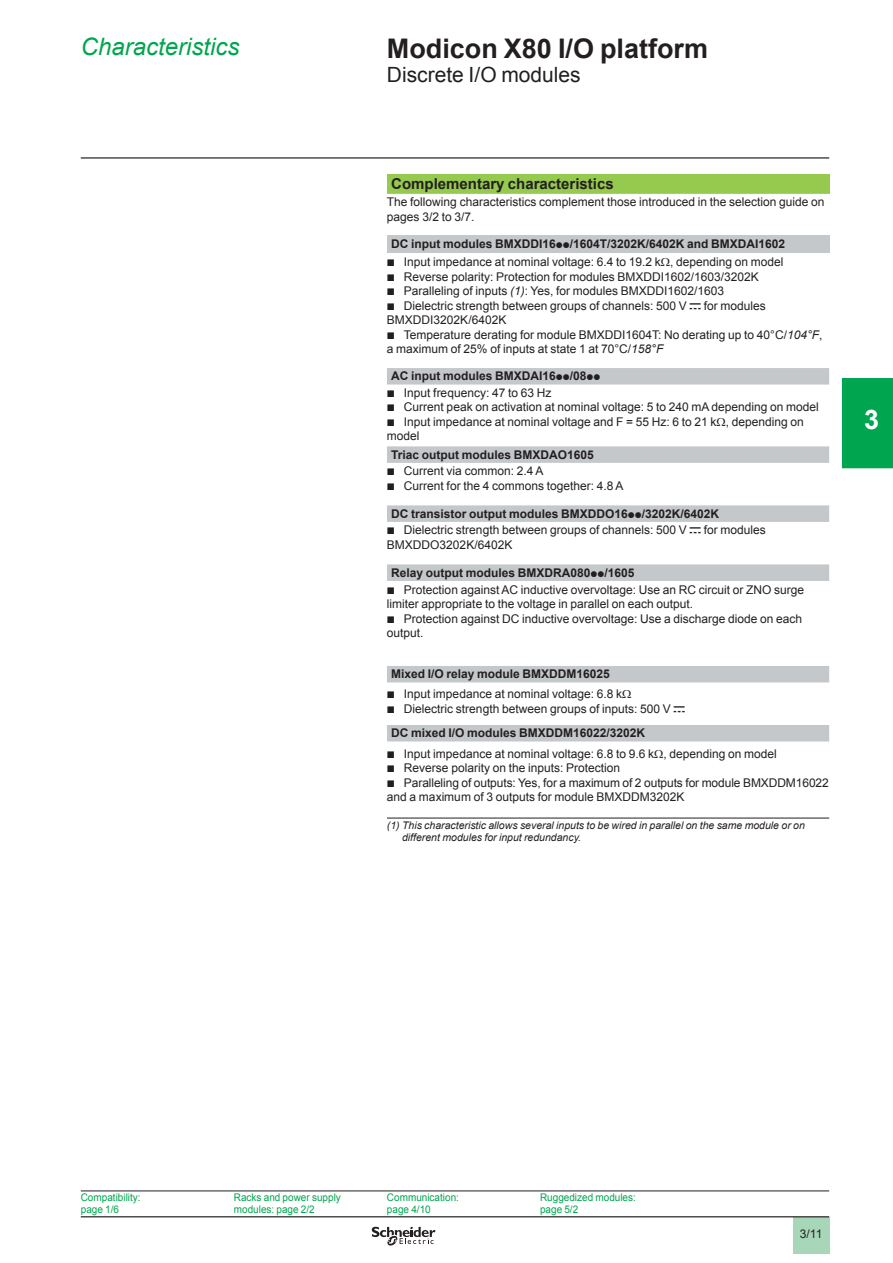
<style>
.page{position:relative;width:893px;height:1263px;background:#fff}
.page>*{position:absolute;margin:0;border:0;box-sizing:border-box;transform-origin:0 0}
._0_TitleLev1Fwd{font:700 27px "Arial";color:#231f20}
.t1{font:700 27px "Arial";color:#fff}
._0_TopicFwd{font:italic 24px "Arial";color:#00a54f}
._0_TitleLev2Fwd{font:21px "Arial";color:#231f20}
._1_Section_3__10{font:700 15px "Arial";color:#231f20}
._1_List_Cube1__8{font:12px/14.4px "Arial";color:#231f20}
._1_Section_4__8{font:700 12px "Arial";color:#231f20}
._1_Text__8{font:12px/14.4px "Arial";color:#231f20}
._1_Legend___Nota__7{font:italic 10.5px/12px "Arial";color:#231f20}
._0_SeePage{font:10.5px/12px "Arial";color:#00a54f;scale:.95 1}
.s1{font-family:"Graph Schneider"}
.s2{font-style:italic}
.s3{font-family:"Graph Schneider";font-weight:700}
</style>
<div class="page">
<hr style="left:81px;top:157px;width:748px;height:2px;background:#231f20">
<div style="left:793px;top:1217px;width:36px;height:37px;background:#a7d7b8"></div>
<hr style="left:81px;top:1216px;width:748px;height:1px;background:#231f20">
<svg style="left:372px;top:1226px;width:63px;height:20px"></svg>
<div style="left:387px;top:174px;width:442px;height:20px;background:#96ca4e"></div>
<svg style="left:387px;top:252px;width:442px;height:566px"></svg>
<svg style="left:387px;top:368px;width:442px;height:373px"></svg>
<hr style="left:387px;top:818px;width:442px;height:1px;background:#231f20">
<div style="left:387px;top:235px;width:442px;height:17px;background:#c5c8cb"></div>
<hr style="left:81px;top:1191px;width:153px;height:1px;background:#231f20">
<hr style="left:234px;top:1191px;width:153px;height:1px;background:#231f20">
<hr style="left:387px;top:1191px;width:153px;height:1px;background:#231f20">
<hr style="left:540px;top:1191px;width:289px;height:1px;background:#231f20">
<div style="left:842px;top:378px;width:51px;height:90px;background:#00a54f"></div>
<svg style="left:661px;top:258px;width:9px;height:8px"></svg>
<svg style="left:717px;top:417px;width:8px;height:9px"></svg>
<svg style="left:622px;top:690px;width:9px;height:8px"></svg>
<svg style="left:654px;top:749px;width:9px;height:9px"></svg>
<p class="_0_TopicFwd" style="left:81px;top:31px;width:160px">Characteristics</p>
<p class="_0_TitleLev1Fwd" style="left:387px;top:30px;width:323px">Modicon X80 I/O platform</p>
<p class="_0_TitleLev2Fwd" style="left:387px;top:61px;width:195px">Discrete I/O modules</p>
<p class="_1_Section_3__10" style="left:391px;top:174px;width:224px">Complementary characteristics</p>
<p class="_1_Text__8" style="left:387px;top:195px;width:439px">The following characteristics complement those introduced in the selection guide on pages 3/2 to 3/7.</p>
<p class="_1_Section_4__8" style="left:391px;top:236px;width:396px">DC input modules BMXDDI16<span class="s1">pp</span>/1604T/3202K/6402K and BMXDAI1602</p>
<p class="_1_List_Cube1__8" style="left:387px;top:255px;width:398px"><span class="s1">b</span> Input impedance at nominal voltage: 6.4 to 19.2 k , depending on model</p>
<p class="_1_List_Cube1__8" style="left:387px;top:270px;width:373px"><span class="s1">b</span> Reverse polarity: Protection for modules BMXDDI1602/1603/3202K</p>
<p class="_1_List_Cube1__8" style="left:387px;top:284px;width:339px"><span class="s1">b</span> Paralleling of inputs <span class="s2">(1)</span>: Yes, for modules BMXDDI1602/1603</p>
<p class="_1_List_Cube1__8" style="left:387px;top:298px;width:380px"><span class="s1">b</span> Dielectric strength between groups of channels: 500 V <span class="s3">c</span> for modules<br>BMXDDI3202K/6402K</p>
<p class="_1_List_Cube1__8" style="left:387px;top:327px;width:437px"><span class="s1">b</span> Temperature derating for module BMXDDI1604T: No derating up to 40°C/<span class="s2">104°F</span>, a maximum of 25% of inputs at state 1 at 70°C/<span class="s2">158°F</span></p>
<p class="_1_Section_4__8" style="left:391px;top:368px;width:211px">AC input modules BMXDAI16<span class="s1">pp</span>/08<span class="s1">pp</span></p>
<p class="_1_List_Cube1__8" style="left:387px;top:386px;width:166px"><span class="s1">b</span> Input frequency: 47 to 63 Hz</p>
<p class="_1_List_Cube1__8" style="left:387px;top:400px;width:433px"><span class="s1">b</span> Current peak on activation at nominal voltage: 5 to 240 mA depending on model</p>
<p class="_1_List_Cube1__8" style="left:387px;top:414px;width:418px"><span class="s1">b</span> Input impedance at nominal voltage and F = 55 Hz: 6 to 21 k , depending on model</p>
<p class="_1_Section_4__8" style="left:391px;top:446px;width:204px">Triac output modules BMXDAO1605</p>
<p class="_1_List_Cube1__8" style="left:387px;top:464px;width:158px"><span class="s1">b</span> Current via common: 2.4 A</p>
<p class="_1_List_Cube1__8" style="left:387px;top:478px;width:238px"><span class="s1">b</span> Current for the 4 commons together: 4.8 A</p>
<p class="_1_Section_4__8" style="left:391px;top:505px;width:329px">DC transistor output modules BMXDDO16<span class="s1">pp</span>/3202K/6402K</p>
<p class="_1_List_Cube1__8" style="left:387px;top:523px;width:380px"><span class="s1">b</span> Dielectric strength between groups of channels: 500 V <span class="s3">c</span> for modules<br>BMXDDO3202K/6402K</p>
<p class="_1_Section_4__8" style="left:391px;top:564px;width:245px">Relay output modules BMXDRA080<span class="s1">pp</span>/1605</p>
<p class="_1_List_Cube1__8" style="left:387px;top:582px;width:419px"><span class="s1">b</span> Protection against AC inductive overvoltage: Use an RC circuit or ZNO surge limiter appropriate to the voltage in parallel on each output.</p>
<p class="_1_List_Cube1__8" style="left:387px;top:611px;width:417px"><span class="s1">b</span> Protection against DC inductive overvoltage: Use a discharge diode on each output.</p>
<p class="_1_Section_4__8" style="left:391px;top:666px;width:220px">Mixed I/O relay module BMXDDM16025</p>
<p class="_1_List_Cube1__8" style="left:387px;top:687px;width:237px"><span class="s1">b</span> Input impedance at nominal voltage: 6.8 k</p>
<p class="_1_List_Cube1__8" style="left:387px;top:701px;width:300px"><span class="s1">b</span> Dielectric strength between groups of inputs: 500 V <span class="s3">c</span></p>
<p class="_1_Section_4__8" style="left:391px;top:725px;width:256px">DC mixed I/O modules BMXDDM16022/3202K</p>
<p class="_1_List_Cube1__8" style="left:387px;top:746px;width:391px"><span class="s1">b</span> Input impedance at nominal voltage: 6.8 to 9.6 k , depending on model</p>
<p class="_1_List_Cube1__8" style="left:387px;top:761px;width:235px"><span class="s1">b</span> Reverse polarity on the inputs: Protection</p>
<p class="_1_List_Cube1__8" style="left:387px;top:775px;width:443px"><span class="s1">b</span> Paralleling of outputs: Yes, for a maximum of 2 outputs for module BMXDDM16022 and a maximum of 3 outputs for module BMXDDM3202K</p>
<p class="_1_Legend___Nota__7" style="left:402px;top:820px;width:404px;text-indent:-15px">(1) This characteristic allows several inputs to be wired in parallel on the same module or on different modules for input redundancy.</p>
<h1 class="t1" style="left:864px;top:402px;width:17px">3</h1>
<p class="_0_SeePage" style="left:81px;top:1191px;width:65px">Compatibility:</p>
<p class="_0_SeePage" style="left:81px;top:1203px;width:42px">page 1/6</p>
<p class="_0_SeePage" style="left:234px;top:1191px;width:114px">Racks and power supply modules: page 2/2</p>
<p class="_0_SeePage" style="left:387px;top:1191px;width:77px">Communication:</p>
<p class="_0_SeePage" style="left:387px;top:1203px;width:48px">page 4/10</p>
<p class="_0_SeePage" style="left:540px;top:1191px;width:102px">Ruggedized modules:</p>
<p class="_0_SeePage" style="left:540px;top:1203px;width:42px">page 5/2</p>
<p class="_1_List_Cube1__8" style="left:800px;top:1227px;width:24px">3/11</p>
</div>
